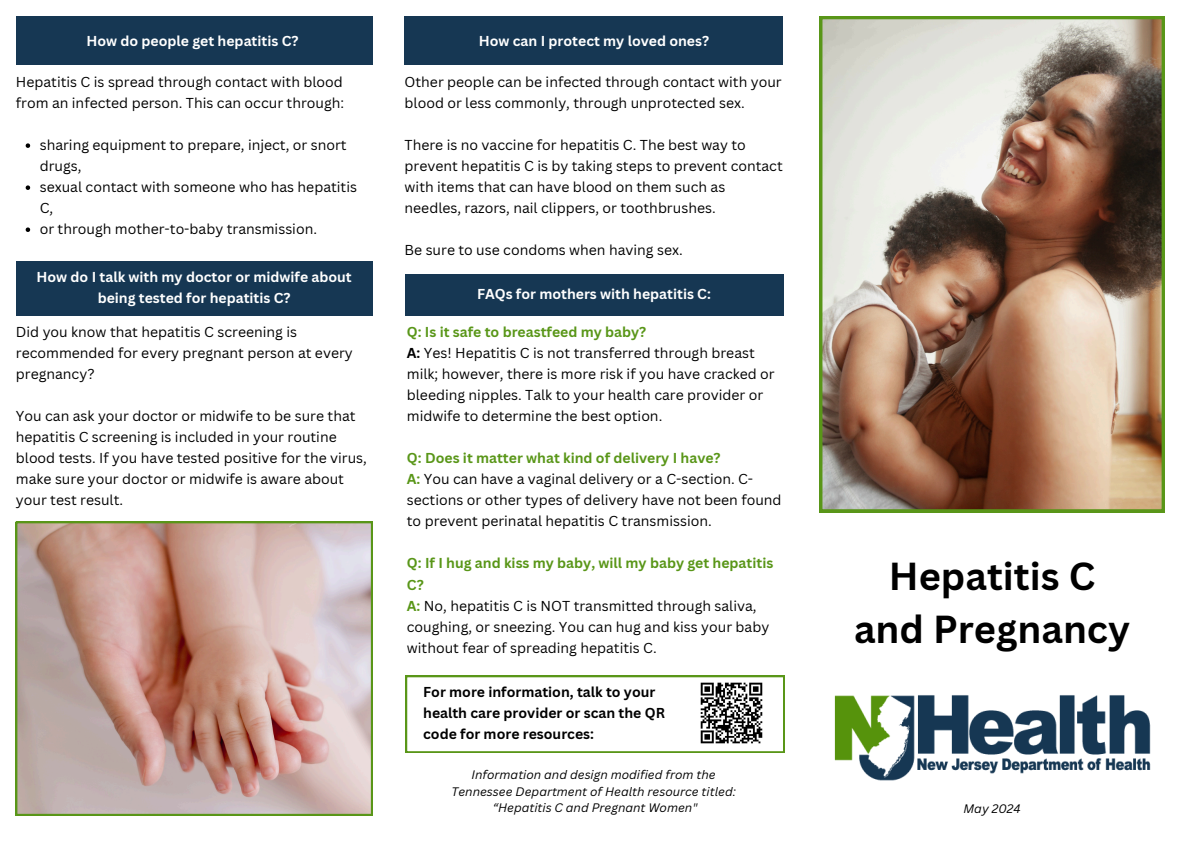
<style>
.page{position:relative;width:1188px;height:843px;background:#fff}
.page>*{position:absolute;margin:0;border:0;box-sizing:border-box;transform-origin:0 0}
.t1{font:700 38px/52.5px "Canva Sans";color:#000;text-align:center}
.t2{font:14px/21px "Canva Sans";color:#000}
.t3{font:700 14px/21px "Canva Sans";color:#fff;text-align:center}
.t4{font:700 14px/21px "Canva Sans";color:#000}
.t5{font:italic 12px "Canva Sans";color:#000}
.s1{font-weight:700;color:#599618}
.s2{font-weight:700}
</style>
<div class="page">
<svg style="left:26px;top:143px;width:4px;height:5px"></svg>
<svg style="left:26px;top:185px;width:4px;height:5px"></svg>
<svg style="left:26px;top:227px;width:4px;height:5px"></svg>
<img style="left:834px;top:695px;width:317px;height:86px">
<img style="left:819px;top:16px;width:345px;height:496px">
<div style="left:405px;top:16px;width:378px;height:49px;background:#163753"></div>
<svg style="left:406px;top:675px;width:378px;height:77px"></svg>
<img style="left:698px;top:679px;width:67px;height:67px">
<div style="left:405px;top:274px;width:378px;height:41px;background:#163753"></div>
<div style="left:16px;top:16px;width:356px;height:49px;background:#163753"></div>
<div style="left:16px;top:261px;width:356px;height:54px;background:#163753"></div>
<svg style="left:16px;top:521px;width:356px;height:294px;background:#c3a39a"></svg>
<h1 class="t3" style="left:86px;top:30px;width:214px">How do people get hepatitis C?</h1>
<p class="t2" style="left:16px;top:71px;width:330px">Hepatitis C is spread through contact with blood from an infected person. This can occur through:</p>
<h2 class="t2" style="left:40px;top:134px;width:308px">sharing equipment to prepare, inject, or snort drugs,</h2>
<h3 class="t2" style="left:40px;top:176px;width:319px">sexual contact with someone who has hepatitis<br>C,</h3>
<h3 class="t2" style="left:40px;top:218px;width:279px">or through mother-to-baby transmission.</h3>
<p class="t3" style="left:36px;top:266px;width:317px">How do I talk with my doctor or midwife about being tested for hepatitis C?</p>
<p class="t2" style="left:16px;top:321px;width:338px">Did you know that hepatitis C screening is recommended for every pregnant person at every pregnancy?</p>
<p class="t2" style="left:16px;top:405px;width:353px">You can ask your doctor or midwife to be sure that hepatitis C screening is included in your routine blood tests. If you have tested positive for the virus, make sure your doctor or midwife is aware about your test result.</p>
<p class="t3" style="left:479px;top:30px;width:232px">How can I protect my loved ones?</p>
<p class="t2" style="left:405px;top:71px;width:379px">Other people can be infected through contact with your blood or less commonly, through unprotected sex.</p>
<p class="t2" style="left:405px;top:134px;width:380px">There is no vaccine for hepatitis C. The best way to prevent hepatitis C is by taking steps to prevent contact with items that can have blood on them such as needles, razors, nail clippers, or toothbrushes.</p>
<p class="t2" style="left:405px;top:239px;width:280px">Be sure to use condoms when having sex.</p>
<p class="t3" style="left:477px;top:283px;width:235px">FAQs for mothers with hepatitis C:</p>
<p class="t2" style="left:407px;top:321px;width:369px"><span class="s1">Q: Is it safe to breastfeed my baby?<br></span><span class="s2">A:</span> Yes! Hepatitis C is not transferred through breast milk; however, there is more risk if you have cracked or bleeding nipples. Talk to your health care provider or midwife to determine the best option.</p>
<p class="t2" style="left:407px;top:447px;width:376px"><span class="s1">Q: Does it matter what kind of delivery I have?<br>A:</span> You can have a vaginal delivery or a C-section. C&shy;sections or other types of delivery have not been found to prevent perinatal hepatitis C transmission.</p>
<p class="t2" style="left:407px;top:552px;width:368px"><span class="s1">Q: If I hug and kiss my baby, will my baby get hepatitis C?<br>A:</span> No, hepatitis C is NOT transmitted through saliva, coughing, or sneezing. You can hug and kiss your baby without fear of spreading hepatitis C.</p>
<p class="t4" style="left:423px;top:680px;width:243px">For more information, talk to your health care provider or scan the QR code for more resources:</p>
<h3 class="t5" style="left:472px;top:766px;width:246px">Information and design modified from the</h3>
<p class="t5" style="left:451px;top:782px;width:286px">Tennessee Department of Health resource titled:</p>
<p class="t5" style="left:493px;top:799px;width:206px">“Hepatitis C and Pregnant Women"</p>
<h2 class="t1" style="left:854px;top:549px;width:277px">Hepatitis C and Pregnancy</h2>
<h2 class="t5" style="left:963px;top:799px;width:59px">May 2024</h2>
</div>
